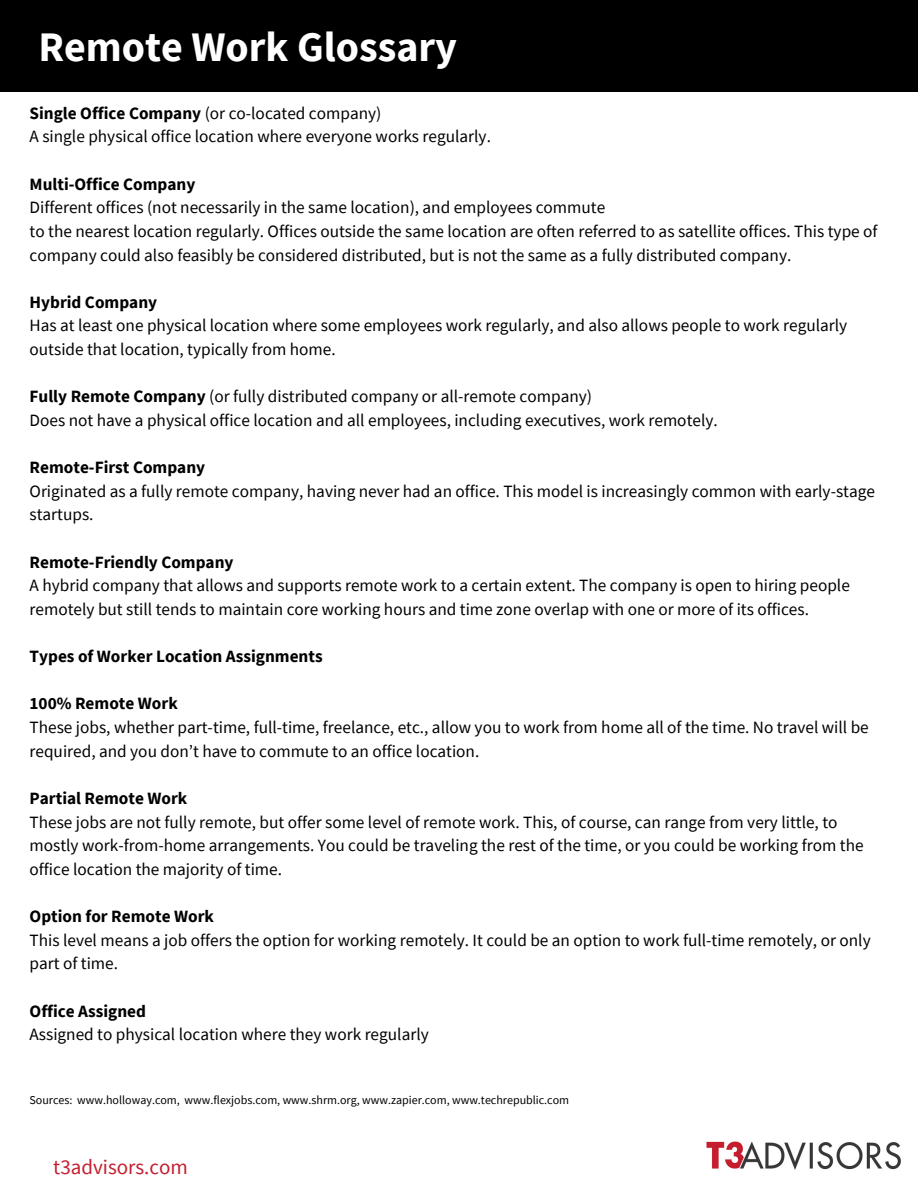
<style>
.page{position:relative;width:918px;height:1188px;background:#fff}
.page>*{position:absolute;margin:0;border:0;box-sizing:border-box;transform-origin:0 0}
.t1{font:700 42px "Source Sans Pro";color:#fff}
.t2{font:21px "Source Sans Pro";color:#c51e2f}
.t3{font:17.25px/23.7px "Source Sans Pro";color:#000}
.t4{font:700 17.25px "Source Sans Pro";color:#000}
.t5{font:12px "Source Sans Pro";color:#000}
.s1{font-weight:700}
</style>
<div class="page">
<div style="left:0;top:0;width:918px;height:92px;background:#000"></div>
<img style="left:706px;top:1141px;width:195px;height:29px">
<h1 class="t1" style="left:38px;top:19px;width:420px">Remote Work Glossary</h1>
<p class="t3" style="left:30px;top:101px;width:463px"><span class="s1">Single Office Company</span> (or co-located company)<br>A single physical office location where everyone works regularly.</p>
<p class="t4" style="left:30px;top:173px;width:167px">Multi-Office Company</p>
<p class="t3" style="left:30px;top:195px;width:850px">Different offices (not necessarily in the same location), and employees commute<br>to the nearest location regularly. Offices outside the same location are often referred to as satellite offices. This type of company could also feasibly be considered distributed, but is not the same as a fully distributed company.</p>
<p class="t4" style="left:30px;top:291px;width:129px">Hybrid Company</p>
<p class="t3" style="left:30px;top:313px;width:819px">Has at least one physical location where some employees work regularly, and also allows people to work regularly outside that location, typically from home.</p>
<p class="t3" style="left:30px;top:384px;width:690px"><span class="s1">Fully Remote Company</span> (or fully distributed company or all-remote company)<br>Does not have a physical office location and all employees, including executives, work remotely.</p>
<p class="t4" style="left:30px;top:456px;width:177px">Remote-First Company</p>
<p class="t3" style="left:30px;top:479px;width:847px">Originated as a fully remote company, having never had an office. This model is increasingly common with early-stage startups.</p>
<p class="t4" style="left:30px;top:551px;width:206px">Remote-Friendly Company</p>
<p class="t3" style="left:30px;top:573px;width:822px">A hybrid company that allows and supports remote work to a certain extent. The company is open to hiring people remotely but still tends to maintain core working hours and time zone overlap with one or more of its offices.</p>
<p class="t4" style="left:30px;top:645px;width:295px">Types of Worker Location Assignments</p>
<p class="t4" style="left:30px;top:692px;width:150px">100% Remote Work</p>
<p class="t3" style="left:30px;top:715px;width:841px">These jobs, whether part-time, full-time, freelance, etc., allow you to work from home all of the time. No travel will be required, and you don’t have to commute to an office location.</p>
<p class="t4" style="left:30px;top:787px;width:159px">Partial Remote Work</p>
<p class="t3" style="left:30px;top:810px;width:836px">These jobs are not fully remote, but offer some level of remote work. This, of course, can range from very little, to mostly work-from-home arrangements. You could be traveling the rest of the time, or you could be working from the office location the majority of time.</p>
<p class="t4" style="left:30px;top:905px;width:186px">Option for Remote Work</p>
<p class="t3" style="left:30px;top:928px;width:843px">This level means a job offers the option for working remotely. It could be an option to work full-time remotely, or only part of time.</p>
<p class="t4" style="left:30px;top:1000px;width:118px">Office Assigned</p>
<p class="t3" style="left:30px;top:1022px;width:401px">Assigned to physical location where they work regularly</p>
<p class="t5" style="left:30px;top:1092px;width:541px">Sources: www.holloway.com, www.flexjobs.com, www.shrm.org, www.zapier.com, www.techrepublic.com</p>
<p class="t2" style="left:53px;top:1153px;width:136px">t3advisors.com</p>
</div>
